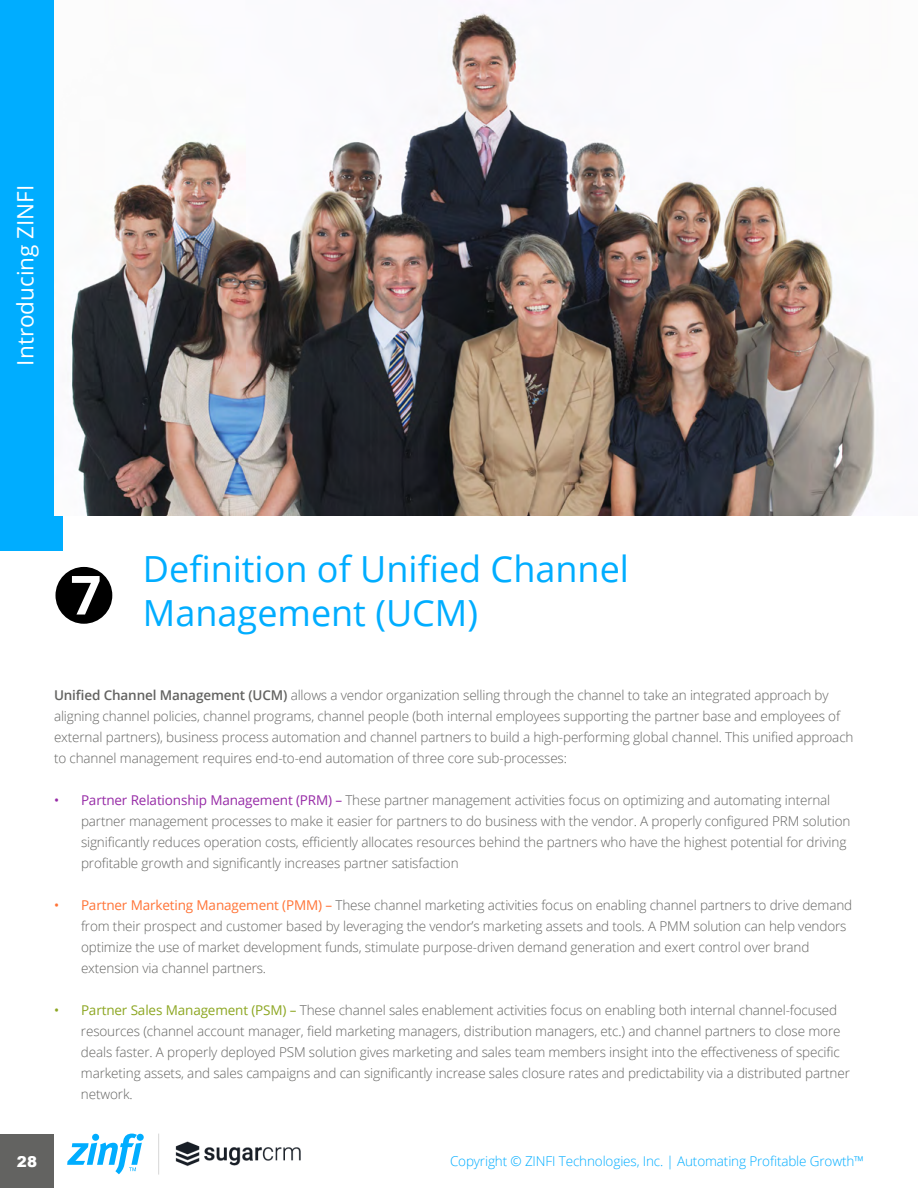
<style>
.page{position:relative;width:918px;height:1188px;background:#fff}
.page>*{position:absolute;margin:0;border:0;box-sizing:border-box;transform-origin:0 0}
.t1{font:36px/43.2px "Open Sans";color:#00adff}
.t2{font:22.5px "Open Sans";color:#fff}
.t3{font:900 15px "Arial";color:#fff}
.t4{font:300 13.5px/21px "Open Sans";letter-spacing:-.01em;color:#636361}
.t5{font:300 13.5px "Open Sans";letter-spacing:-.01em;color:#00adff}
.s1{font-weight:600}
.s2{font-weight:400;color:#962aa6}
.s3{font-weight:400;color:#ff7336}
.s4{font-weight:400;color:#8ca621}
</style>
<div class="page">
<div style="left:0;top:1134px;width:54px;height:54px;background:#636361"></div>
<hr style="left:158px;top:1134px;width:1px;height:41px;background:#d8d8d8">
<svg style="left:67px;top:1134px;width:77px;height:40px"></svg>
<div style="left:55px;top:567px;width:57px;height:57px;background:#000;border-radius:50%"></div>
<div style="left:0;top:0;width:62px;height:550px;background:#00adff"></div>
<img style="left:54px;top:0;width:821px;height:516px">
<img style="left:175px;top:1141px;width:126px;height:26px">
<h2 class="t2" style="left:10px;top:366px;width:182px;rotate:-90deg">Introducing ZINFI</h2>
<h1 class="t1" style="left:70px;top:547px;width:560px;text-indent:72px">Definition of Unified Channel<br><sup>7</sup> Management (UCM)</h1>
<p class="t4" style="left:54px;top:684px;width:801px"><span class="s1">Unified Channel Management (UCM)</span> allows a vendor organization selling through the channel to take an integrated approach by aligning channel policies, channel programs, channel people (both internal employees supporting the partner base and employees of external partners), business process automation and channel partners to build a high-performing global channel. This unified approach to channel management requires end-to-end automation of three core sub-processes:</p>
<p class="t4" style="left:81px;top:789px;width:771px;text-indent:-27px"><span class="s2">• Partner Relationship Management (PRM) –</span> These partner management activities focus on optimizing and automating internal partner management processes to make it easier for partners to do business with the vendor. A properly configured PRM solution significantly reduces operation costs, efficiently allocates resources behind the partners who have the highest potential for driving profitable growth and significantly increases partner satisfaction</p>
<p class="t4" style="left:81px;top:894px;width:773px;text-indent:-27px"><span class="s3">• Partner Marketing Management (PMM) –</span> These channel marketing activities focus on enabling channel partners to drive demand from their prospect and customer based by leveraging the vendor’s marketing assets and tools. A PMM solution can help vendors optimize the use of market development funds, stimulate purpose-driven demand generation and exert control over brand extension via channel partners.</p>
<p class="t4" style="left:81px;top:999px;width:770px;text-indent:-27px"><span class="s4">• Partner Sales Management (PSM) –</span> These channel sales enablement activities focus on enabling both internal channel-focused resources (channel account manager, field marketing managers, distribution managers, etc.) and channel partners to close more deals faster. A properly deployed PSM solution gives marketing and sales team members insight into the effectiveness of specific marketing assets, and sales campaigns and can significantly increase sales closure rates and predictability via a distributed partner network.</p>
<p class="t3" style="left:17px;top:1151px;width:22px">28</p>
<p class="t5" style="left:450px;top:1152px;width:416px">Copyright © ZINFI Technologies, Inc. | Automating Profitable Growth™</p>
</div>
